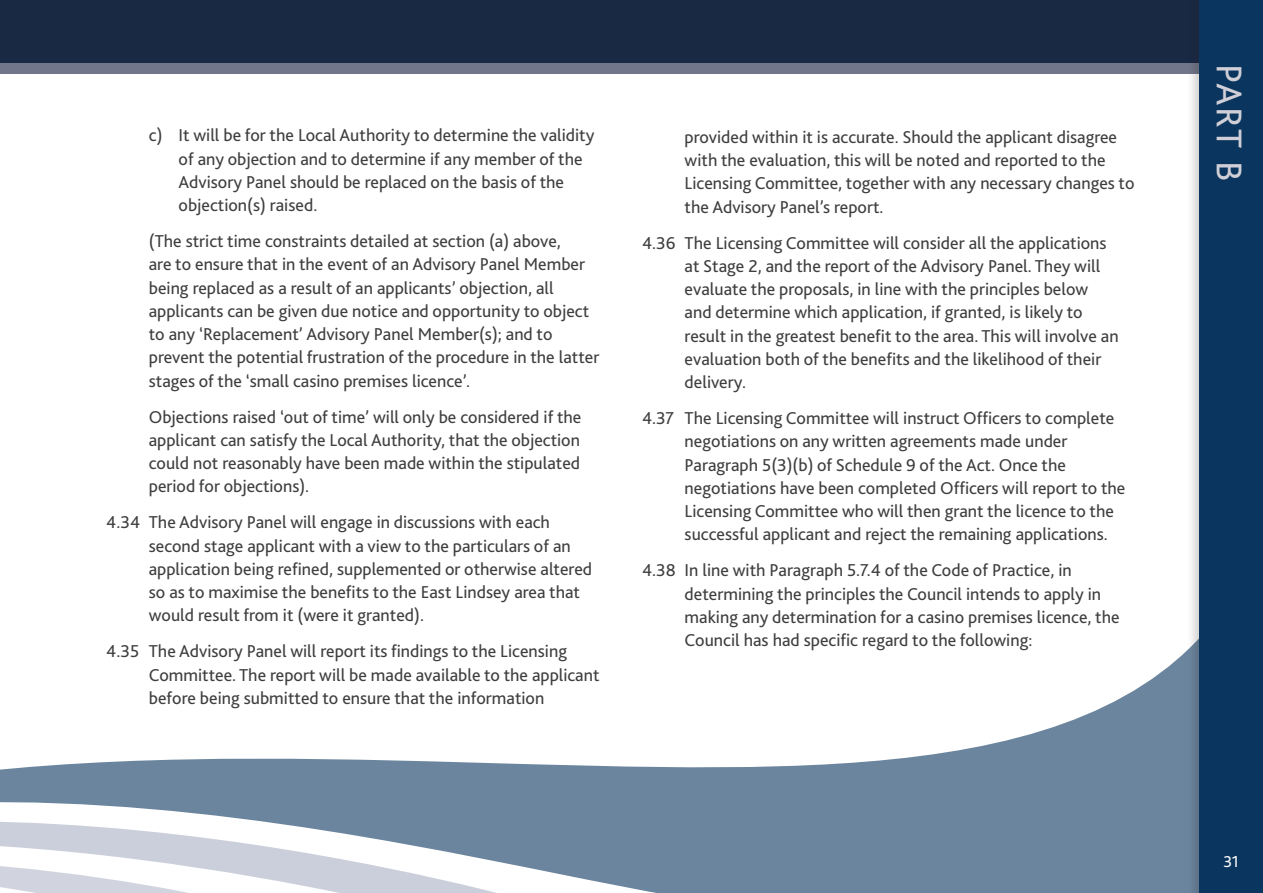
<style>
.page{position:relative;width:1263px;height:893px;background:#fff}
.page>*{position:absolute;margin:0;border:0;box-sizing:border-box;transform-origin:0 0}
.SIDE_HEADINGS{font:37.5px "Bliss";color:#d0cfd7}
.Indent_1{font:18px/23.2px "Bliss";color:#3e3e3f}
.Indent_2{font:18px/23.2px "Bliss";color:#3e3e3f}
.t1{font:16.5px "Bliss";color:#fff}
</style>
<div class="page">
<div style="left:0;top:0;width:1263px;height:74px;background:#71768a"></div>
<div style="left:0;top:0;width:1263px;height:62px;background:#192944"></div>
<svg style="left:0;top:651px;width:1186px;height:242px"></svg>
<svg style="left:0;top:820px;width:545px;height:73px"></svg>
<div style="left:1186px;top:0;width:77px;height:893px;background:#231f20;opacity:.2"></div>
<div style="left:1199px;top:0;width:64px;height:893px;background:#0a355e"></div>
<p class="Indent_2" style="left:179px;top:124px;width:417px;text-indent:-30px">c) It will be for the Local Authority to determine the validity of any objection and to determine if any member of the Advisory Panel should be replaced on the basis of the objection(s) raised.</p>
<p class="Indent_1" style="left:149px;top:229px;width:452px">(The strict time constraints detailed at section (a) above,<br>are to ensure that in the event of an Advisory Panel Member being replaced as a result of an applicants’ objection, all applicants can be given due notice and opportunity to object to any ‘Replacement’ Advisory Panel Member(s); and to prevent the potential frustration of the procedure in the latter stages of the ‘small casino premises licence’.</p>
<p class="Indent_1" style="left:149px;top:405px;width:434px;text-align:justify">Objections raised ‘out of time’ will only be considered if the applicant can satisfy the Local Authority, that the objection could not reasonably have been made within the stipulated period for objections).</p>
<p class="Indent_1" style="left:149px;top:511px;width:445px;text-indent:-43px">4.34 The Advisory Panel will engage in discussions with each second stage applicant with a view to the particulars of an application being refined, supplemented or otherwise altered so as to maximise the benefits to the East Lindsey area that would result from it (were it granted).</p>
<p class="Indent_1" style="left:149px;top:640px;width:452px;text-indent:-43px">4.35 The Advisory Panel will report its findings to the Licensing<br>Committee. The report will be made available to the applicant before being submitted to ensure that the information</p>
<p class="Indent_1" style="left:685px;top:125px;width:451px">provided within it is accurate. Should the applicant disagree with the evaluation, this will be noted and reported to the Licensing Committee, together with any necessary changes to the Advisory Panel’s report.</p>
<p class="Indent_1" style="left:685px;top:231px;width:435px;text-indent:-43px">4.36 The Licensing Committee will consider all the applications at Stage 2, and the report of the Advisory Panel. They will evaluate the proposals, in line with the principles below and determine which application, if granted, is likely to result in the greatest benefit to the area. This will involve an evaluation both of the benefits and the likelihood of their delivery.</p>
<p class="Indent_1" style="left:685px;top:406px;width:442px;text-indent:-43px">4.37 The Licensing Committee will instruct Officers to complete negotiations on any written agreements made under Paragraph 5(3)(b) of Schedule 9 of the Act. Once the negotiations have been completed Officers will report to the Licensing Committee who will then grant the licence to the successful applicant and reject the remaining applications.</p>
<p class="Indent_1" style="left:685px;top:559px;width:436px;text-indent:-43px">4.38 In line with Paragraph 5.7.4 of the Code of Practice, in determining the principles the Council intends to apply in making any determination for a casino premises licence, the Council has had specific regard to the following:</p>
<p class="SIDE_HEADINGS" style="left:1252px;top:64px;width:119px;rotate:90deg">PART B</p>
<p class="t1" style="left:1223px;top:852px;width:17px">31</p>
</div>
